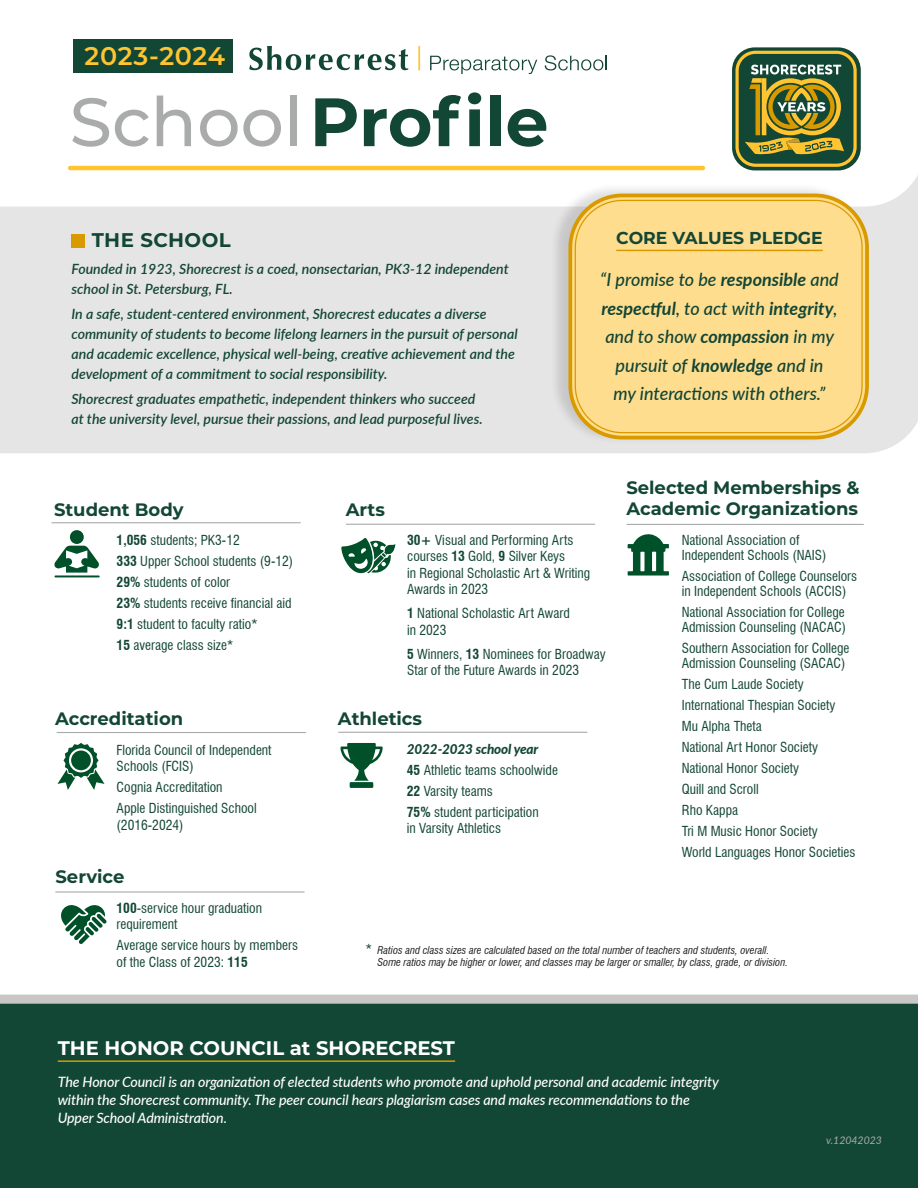
<style>
.page{position:relative;width:918px;height:1188px;background:#fff}
.page>*{position:absolute;margin:0;border:0;box-sizing:border-box;transform-origin:0 0}
.t1{font:700 68.25px "Montserrat";letter-spacing:-.005em;color:#124635}
.t2{font:600 25.5px "Montserrat";letter-spacing:.025em;color:#ffc42f}
.Section_B-head{font:700 19.8px "Montserrat";letter-spacing:.02em;color:#124635}
.t3{font:700 19.65px "Montserrat";color:#fff}
.t4{font:italic 500 18px/28.5px "Lato";color:#124635;text-align:center}
.t5{font:700 18px/21.6px "Montserrat";color:#124635}
.t6{font:700 17.25px "Montserrat";color:#124635}
.t7{font:italic 500 14.25px/18px "Lato";letter-spacing:-.01em;color:#fff}
.t8{font:italic 600 14.1px/19.8px "Lato";color:#124635}
.t9{font:condensed 13.5px/16.5px "Swiss 721 BT";color:#124635}
.t10{font:italic 800 13.5px "Lato";letter-spacing:-.01em;color:#124635}
.t11{font:italic condensed 10.5px/12.6px "Swiss 721 BT";color:#231f20}
.t12{font:italic 10.5px "Lato";color:#aaabab}
.s1{font-weight:500;color:#aaabab}
.s2{font-weight:700}
.s3{font-style:normal;font-size:13.5px;color:#124635}
</style>
<div class="page">
<div style="left:0;top:1004px;width:918px;height:184px;background:#124635"></div>
<div style="left:0;top:207px;width:918px;height:246px;background:#e6e5e5"></div>
<svg style="left:0;top:39px;width:918px;height:168px"></svg>
<div style="left:71px;top:234px;width:14px;height:13px;background:#d99a00"></div>
<svg style="left:729px;top:45px;width:134px;height:128px;background:#75824d"></svg>
<div style="left:74px;top:40px;width:159px;height:33px;background:#124635"></div>
<svg style="left:249px;top:46px;width:159px;height:24px"></svg>
<svg style="left:430px;top:56px;width:107px;height:18px"></svg>
<svg style="left:545px;top:55px;width:62px;height:15px"></svg>
<hr style="left:418px;top:46px;width:2px;height:24px;background:#ffc42f">
<hr style="left:70px;top:166px;width:633px;height:4px;background:#ffc42f">
<div style="left:550px;top:182px;width:317px;height:263px;background:#231f20;opacity:.15"></div>
<div style="left:570px;top:195px;width:297px;height:243px;background:#ffdd8f;border-radius:52px"></div>
<div style="left:568px;top:194px;width:301px;height:245px;border:4px solid #d99a00;border-radius:52px"></div>
<div style="left:575px;top:200px;width:288px;height:233px;border:1px solid #d99a00;border-radius:47px"></div>
<hr style="left:616px;top:250px;width:207px;height:1px;background:#d99a00">
<div style="left:0;top:995px;width:918px;height:9px;background:#c8c7c6"></div>
<hr style="left:58px;top:1060px;width:397px;height:2px;background:#d99a00">
<hr style="left:346px;top:524px;width:249px;height:1px;background:#aaabab">
<svg style="left:341px;top:538px;width:54px;height:36px"></svg>
<hr style="left:52px;top:522px;width:248px;height:1px;background:#aaabab">
<div style="left:70px;top:530px;width:14px;height:14px;background:#005029;border-radius:50%"></div>
<svg style="left:54px;top:546px;width:46px;height:31px"></svg>
<hr style="left:57px;top:732px;width:249px;height:1px;background:#aaabab">
<svg style="left:57px;top:743px;width:48px;height:47px"></svg>
<div style="left:71px;top:751px;width:20px;height:19px;background:#005029;border-radius:50%"></div>
<hr style="left:339px;top:732px;width:248px;height:1px;background:#aaabab">
<svg style="left:341px;top:743px;width:42px;height:45px"></svg>
<hr style="left:56px;top:891px;width:248px;height:2px;background:#aaabab">
<svg style="left:61px;top:905px;width:46px;height:39px"></svg>
<hr style="left:627px;top:524px;width:236px;height:1px;background:#aaabab">
<svg style="left:628px;top:534px;width:41px;height:42px"></svg>
<p class="t2" style="left:85px;top:38px;width:142px">2023-2024</p>
<p class="t1" style="left:70px;top:73px;width:480px"><span class="s1">School</span>Profile</p>
<p class="Section_B-head" style="left:92px;top:226px;width:141px">THE SCHOOL</p>
<p class="t8" style="left:71px;top:259px;width:439px">Founded in 1923, Shorecrest is a coed, nonsectarian, PK3-12 independent school in St. Petersburg, FL.</p>
<p class="t8" style="left:71px;top:304px;width:448px">In a safe, student-centered environment, Shorecrest educates a diverse community of students to become lifelong learners in the pursuit of personal and academic excellence, physical well-being, creative achievement and the development of a commitment to social responsibility.</p>
<p class="t8" style="left:71px;top:389px;width:413px">Shorecrest graduates empathetic, independent thinkers who succeed at the university level, pursue their passions, and lead purposeful lives.</p>
<p class="t6" style="left:616px;top:226px;width:208px">CORE VALUES PLEDGE</p>
<p class="t4" style="left:600px;top:265px;width:240px">“I promise to be <span class="s2">responsible</span> and <span class="s2">respectful</span>, to act with <span class="s2">integrity</span>, and to show <span class="s2">compassion</span> in my pursuit of <span class="s2">knowledge</span> and in<br>my interactions with others.”</p>
<p class="t5" style="left:54px;top:498px;width:131px">Student Body</p>
<p class="t9" style="left:117px;top:532px;width:125px"><span class="s2">1,056</span> students; PK3-12</p>
<p class="t9" style="left:117px;top:553px;width:178px"><span class="s2">333</span> Upper School students (9-12)</p>
<p class="t9" style="left:117px;top:574px;width:115px"><span class="s2">29%</span> students of color</p>
<p class="t9" style="left:117px;top:595px;width:177px"><span class="s2">23%</span> students receive financial aid</p>
<p class="t9" style="left:117px;top:616px;width:143px"><span class="s2">9:1</span> student to faculty ratio*</p>
<p class="t9" style="left:117px;top:637px;width:119px"><span class="s2">15</span> average class size*</p>
<p class="t5" style="left:55px;top:707px;width:130px">Accreditation</p>
<p class="t9" style="left:117px;top:741px;width:156px">Florida Council of Independent<br>Schools (FCIS)</p>
<p class="t9" style="left:117px;top:779px;width:108px">Cognia Accreditation</p>
<p class="t9" style="left:117px;top:800px;width:142px">Apple Distinguished School (2016-2024)</p>
<p class="t5" style="left:56px;top:865px;width:70px">Service</p>
<p class="t9" style="left:117px;top:899px;width:147px"><span class="s2">100</span>-service hour graduation requirement</p>
<p class="t9" style="left:117px;top:937px;width:183px">Average service hours by members of the Class of 2023: <span class="s2">115</span></p>
<p class="t5" style="left:346px;top:498px;width:41px">Arts</p>
<p class="t9" style="left:407px;top:532px;width:185px"><span class="s2">30+</span> Visual and Performing Arts courses <span class="s2">13</span> Gold, <span class="s2">9</span> Silver Keys<br>in Regional Scholastic Art &amp; Writing<br>Awards in 2023</p>
<p class="t9" style="left:407px;top:605px;width:164px"><span class="s2">1</span> National Scholastic Art Award in 2023</p>
<p class="t9" style="left:407px;top:646px;width:200px"><span class="s2">5</span> Winners, <span class="s2">13</span> Nominees for Broadway<br>Star of the Future Awards in 2023</p>
<p class="t5" style="left:338px;top:707px;width:86px">Athletics</p>
<p class="t10" style="left:407px;top:739px;width:133px">2022-2023 school year</p>
<p class="t9" style="left:407px;top:761px;width:153px"><span class="s2">45</span> Athletic teams schoolwide</p>
<p class="t9" style="left:407px;top:782px;width:88px"><span class="s2">22</span> Varsity teams</p>
<p class="t9" style="left:407px;top:803px;width:133px"><span class="s2">75%</span> student participation in Varsity Athletics</p>
<p class="t5" style="left:626px;top:476px;width:235px">Selected Memberships &amp;<br>Academic Organizations</p>
<p class="t9" style="left:682px;top:533px;width:146px;line-height:15px">National Association of<br>Independent Schools (NAIS)</p>
<p class="t9" style="left:682px;top:569px;width:177px;line-height:15px">Association of College Counselors in Independent Schools (ACCIS)</p>
<p class="t9" style="left:682px;top:605px;width:166px;line-height:15px">National Association for College<br>Admission Counseling (NACAC)</p>
<p class="t9" style="left:682px;top:641px;width:169px;line-height:15px">Southern Association for College<br>Admission Counseling (SACAC)</p>
<p class="t9" style="left:682px;top:676px;width:124px">The Cum Laude Society</p>
<p class="t9" style="left:682px;top:697px;width:155px">International Thespian Society</p>
<p class="t9" style="left:682px;top:718px;width:82px">Mu Alpha Theta</p>
<p class="t9" style="left:682px;top:739px;width:138px">National Art Honor Society</p>
<p class="t9" style="left:682px;top:760px;width:119px">National Honor Society</p>
<p class="t9" style="left:682px;top:781px;width:78px">Quill and Scroll</p>
<p class="t9" style="left:682px;top:802px;width:58px">Rho Kappa</p>
<p class="t9" style="left:682px;top:823px;width:137px">Tri M Music Honor Society</p>
<p class="t9" style="left:682px;top:844px;width:175px">World Languages Honor Societies</p>
<p class="t11" style="left:378px;top:944px;width:412px;text-indent:-12px"><span class="s3">*</span> Ratios and class sizes are calculated based on the total number of teachers and students, overall.<br>Some ratios may be higher or lower, and classes may be larger or smaller, by class, grade, or division.</p>
<p class="t3" style="left:58px;top:1034px;width:399px">THE HONOR COUNCIL at SHORECREST</p>
<p class="t7" style="left:58px;top:1072px;width:663px">The Honor Council is an organization of elected students who promote and uphold personal and academic integrity within the Shorecrest community. The peer council hears plagiarism cases and makes recommendations to the<br>Upper School Administration.</p>
<p class="t12" style="left:826px;top:1133px;width:57px">v.12042023</p>
</div>
